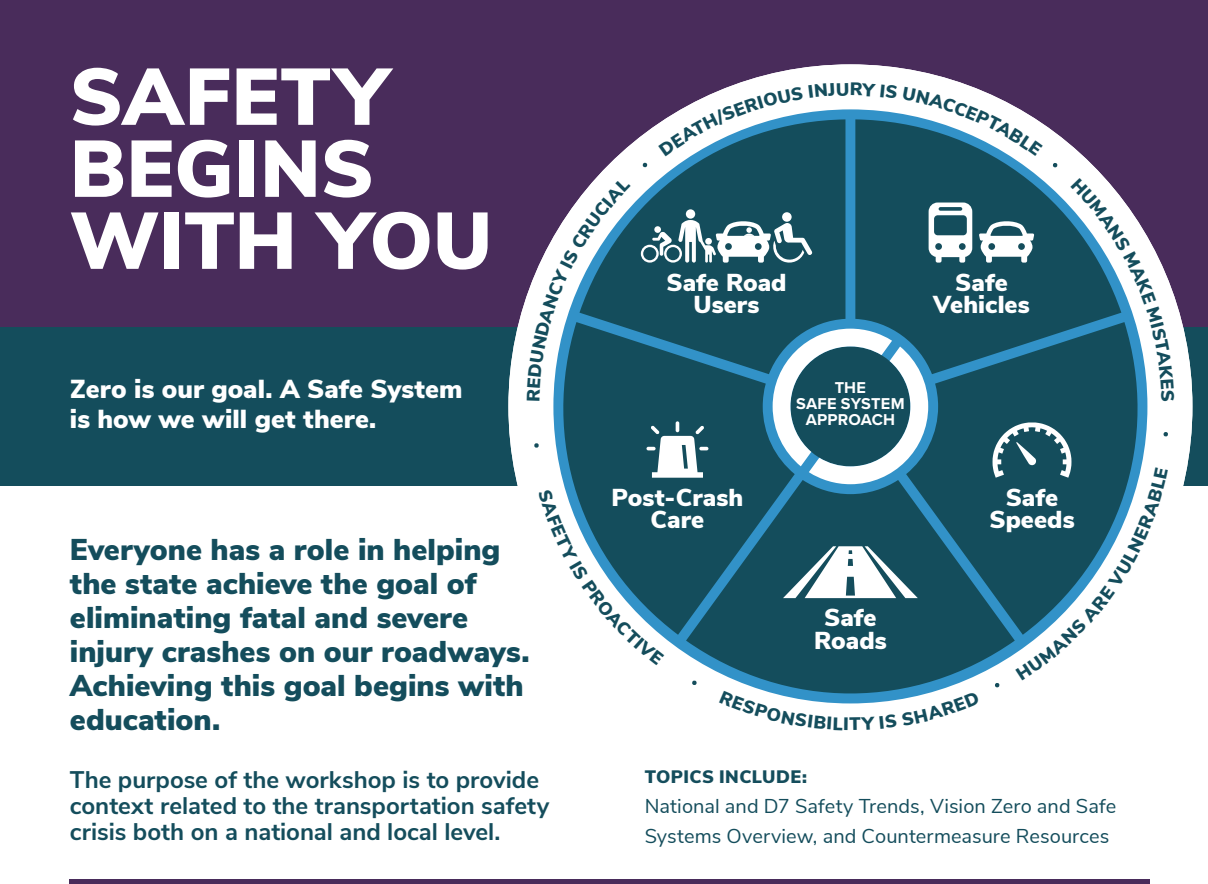
<style>
.page{position:relative;width:1208px;height:884px;background:#fff}
.page>*{position:absolute;margin:0;border:0;box-sizing:border-box;transform-origin:0 0}
.t1{font:900 80px/72px "Nunito Sans";color:#fff}
.t2{font:900 30px/34px "Nunito Sans";color:#144d5c}
.t3{font:900 26px/30px "Nunito Sans";letter-spacing:.005em;color:#fff}
.t4{font:900 24.4px/22.4px "Nunito Sans";letter-spacing:.005em;color:#fff;text-align:center}
.t5{font:700 24px/26px "Nunito Sans";color:#144d5c}
.t6{font:20px/30px "Nunito Sans";letter-spacing:.005em;color:#144d5c}
.t7{font:900 18px "Nunito Sans";letter-spacing:.02em;color:#144d5c}
.t8{font:700 16.2px/16.2px "Proxima Nova";letter-spacing:.01em;color:#fff;text-align:center}
</style>
<div class="page">
<div style="left:0;top:0;width:1208px;height:349px;background:#492c5b"></div>
<div style="left:0;top:327px;width:1208px;height:159px;background:#144d5c"></div>
<div style="left:70px;top:879px;width:1080px;height:5px;background:#492c5b"></div>
<div style="left:508px;top:64px;width:684px;height:684px;background:#fff;border-radius:50%"></div>
<svg style="left:596px;top:123px;width:249px;height:206px;fill:#144d5c"></svg>
<svg style="left:553px;top:322px;width:242px;height:313px;fill:#144d5c"></svg>
<svg style="left:686px;top:480px;width:306px;height:211px;fill:#144d5c"></svg>
<svg style="left:906px;top:374px;width:242px;height:261px;fill:#144d5c"></svg>
<svg style="left:855px;top:124px;width:250px;height:250px;fill:#144d5c"></svg>
<svg style="left:642px;top:162px;width:5px;height:6px"></svg>
<svg style="left:1053px;top:163px;width:5px;height:5px"></svg>
<svg style="left:692px;top:680px;width:5px;height:5px"></svg>
<svg style="left:534px;top:443px;width:5px;height:5px"></svg>
<svg style="left:929px;top:203px;width:43px;height:60px"></svg>
<svg style="left:979px;top:220px;width:55px;height:43px"></svg>
<svg style="left:646px;top:421px;width:62px;height:57px"></svg>
<div style="left:782px;top:212px;width:10px;height:10px;background:#fff;border-radius:50%"></div>
<div style="left:686px;top:209px;width:9px;height:10px;background:#fff;border-radius:50%"></div>
<svg style="left:641px;top:220px;width:171px;height:45px"></svg>
<svg style="left:783px;top:546px;width:135px;height:52px"></svg>
<svg style="left:773px;top:329px;width:155px;height:155px"></svg>
<svg style="left:527px;top:177px;width:104px;height:224px"></svg>
<svg style="left:553px;top:489px;width:111px;height:149px"></svg>
<svg style="left:765px;top:691px;width:170px;height:13px"></svg>
<svg style="left:992px;top:422px;width:176px;height:266px"></svg>
<svg style="left:1071px;top:178px;width:103px;height:223px"></svg>
<svg style="left:658px;top:83px;width:385px;height:73px"></svg>
<h1 class="t1" style="left:70px;top:58px;width:424px">SAFETY<br>BEGINS<br>WITH YOU</h1>
<p class="t3" style="left:70px;top:373px;width:394px">Zero is our goal. A Safe System is how we will get there.</p>
<p class="t2" style="left:70px;top:532px;width:461px">Everyone has a role in helping the state achieve the goal of eliminating fatal and severe injury crashes on our roadways.<br>Achieving this goal begins with education.</p>
<p class="t4" style="left:666px;top:270px;width:122px">Safe Road<br>Users</p>
<p class="t4" style="left:612px;top:485px;width:133px">Post-Crash<br>Care</p>
<p class="t8" style="left:796px;top:379px;width:110px">THE<br>SAFE SYSTEM<br>APPROACH</p>
<p class="t4" style="left:933px;top:270px;width:98px">Safe<br>Vehicles</p>
<p class="t4" style="left:989px;top:485px;width:87px">Safe<br>Speeds</p>
<p class="t4" style="left:814px;top:606px;width:74px">Safe<br>Roads</p>
<p class="t5" style="left:70px;top:765px;width:481px">The purpose of the workshop is to provide context related to the transportation safety crisis both on a national and local level.</p>
<p class="t7" style="left:645px;top:764px;width:164px">TOPICS INCLUDE:</p>
<p class="t6" style="left:645px;top:790px;width:473px">National and D7 Safety Trends, Vision Zero and Safe<br>Systems Overview, and Countermeasure Resources</p>
</div>
